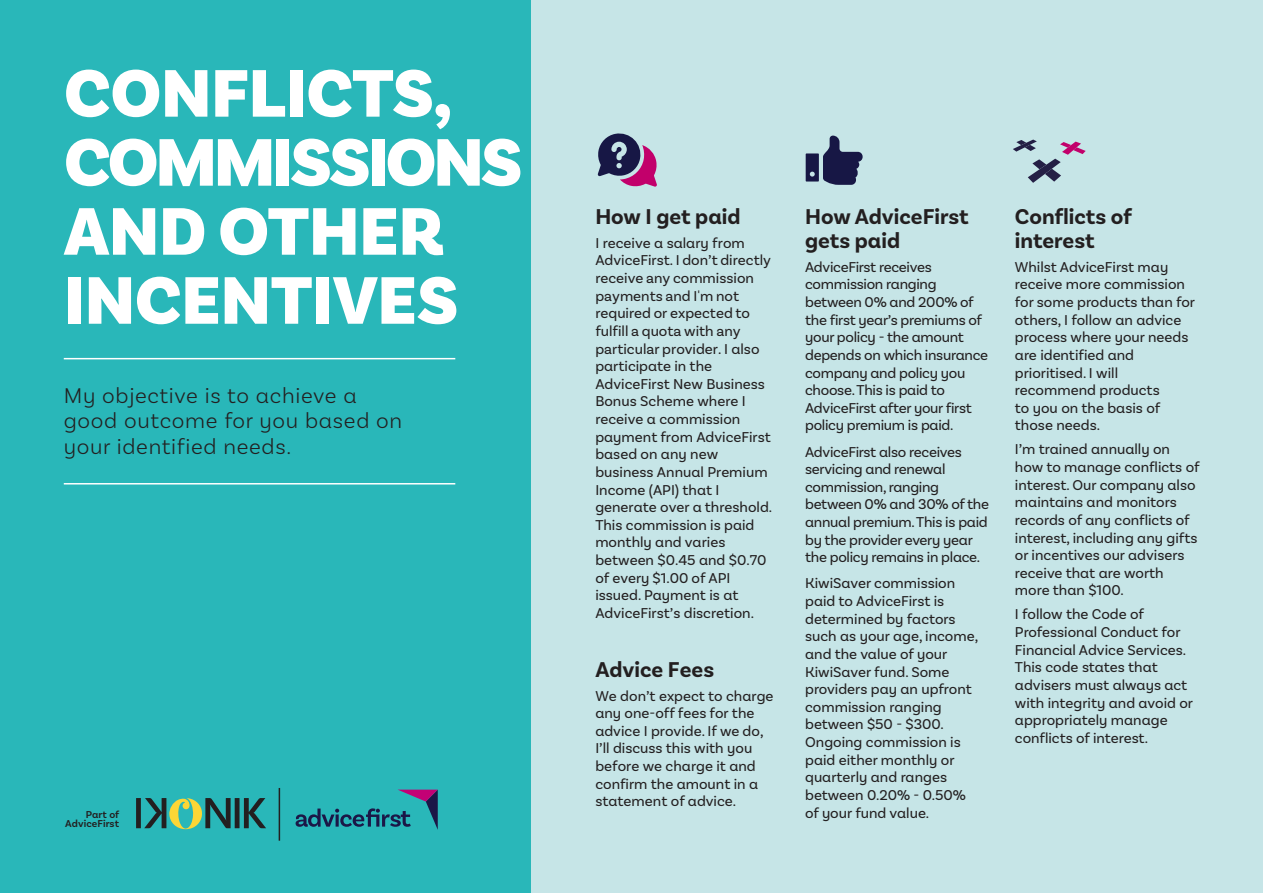
<style>
.page{position:relative;width:1263px;height:893px;background:#fff}
.page>*{position:absolute;margin:0;border:0;box-sizing:border-box;transform-origin:0 0}
.Tagline{font:900 70.5px/69px "Basic Sans Alt";color:#fff}
.Support_Text{font:300 22.5px/25.5px "Basic Sans Alt";letter-spacing:.03em;color:#231f20}
.heading_1_0{font:700 22.5px/24px "Basic Sans Alt";color:#231f20}
.Body_copy_1_1_0{font:700 22.5px "Basic Sans Alt";color:#231f20}
.Body_copy_1_1_0-2{font:15px/17.5px "Basic Sans Alt";color:#231f20}
.Support_Text-2{font:15px/17.5px "Basic Sans Alt";color:#231f20}
.Body_copy_1_1_0-3{font:15px/17.7px "Basic Sans Alt";letter-spacing:-.02em;color:#231f20}
.Support_Text-3{font:600 10.5px/9px "Basic Sans Alt";letter-spacing:.01em;color:#231f20;text-align:right}
.s1{font-family:"Basic Sans"}
</style>
<div class="page">
<div style="left:527px;top:0;width:736px;height:893px;background:#c6e5e7"></div>
<div style="left:0;top:0;width:531px;height:893px;background:#29b7b9"></div>
<svg style="left:597px;top:133px;width:60px;height:54px"></svg>
<svg style="left:806px;top:135px;width:57px;height:50px"></svg>
<svg style="left:136px;top:798px;width:130px;height:31px"></svg>
<svg style="left:296px;top:790px;width:142px;height:40px"></svg>
<hr style="left:279px;top:788px;width:1px;height:53px;background:#231f20">
<hr style="left:64px;top:358px;width:391px;height:1px;background:#fff">
<hr style="left:64px;top:483px;width:391px;height:1px;background:#fff">
<svg style="left:1013px;top:140px;width:73px;height:43px"></svg>
<p class="Tagline" style="left:64px;top:61px;width:460px">CONFLICTS,<br>COMMISSIONS<br>AND OTHER<br>INCENTIVES</p>
<p class="Support_Text" style="left:64px;top:382px;width:340px">My objective is to achieve a good outcome for you based on your identified needs.</p>
<p class="Support_Text-3" style="left:65px;top:810px;width:56px">Part of<br>AdviceFirst</p>
<p class="Body_copy_1_1_0" style="left:595px;top:203px;width:147px">How I get paid</p>
<p class="Body_copy_1_1_0-2" style="left:595px;top:234px;width:178px">I receive a salary from<br>AdviceFirst. <span class="s1">I don’t directly receive any commission payments and I'm not required or expected to fulfill a quota with any particular provider.</span> I also participate in the<br>AdviceFirst New Business<br>Bonus Scheme where I receive a commission payment from AdviceFirst based on any new business Annual Premium<br>Income (API) that I generate over a threshold.<br>This commission is paid monthly and varies between $0.45 and $0.70 of every $1.00 of API issued. Payment is at<br>AdviceFirst’s discretion.</p>
<p class="Body_copy_1_1_0" style="left:595px;top:655px;width:120px">Advice Fees</p>
<p class="Body_copy_1_1_0-2" style="left:595px;top:687px;width:180px">We don’t expect to charge any one-off fees for the advice I provide. If we do,<br>I’ll discuss this with you before we charge it and confirm the amount in a statement of advice.</p>
<p class="heading_1_0" style="left:805px;top:204px;width:165px">How AdviceFirst gets paid</p>
<p class="Body_copy_1_1_0-3" style="left:805px;top:258px;width:185px">AdviceFirst receives commission ranging between 0% and 200% of the first year’s premiums of your policy - the amount depends on which insurance company and policy you choose. This is paid to<br>AdviceFirst after your first policy premium is paid.</p>
<p class="Body_copy_1_1_0-3" style="left:805px;top:443px;width:185px">AdviceFirst also receives servicing and renewal commission, ranging between 0% and 30% of the annual premium. This is paid by the provider every year the policy remains in place.</p>
<p class="Body_copy_1_1_0-2" style="left:805px;top:574px;width:175px">KiwiSaver commission paid to AdviceFirst is determined by factors such as your age, income, and the value of your<br>KiwiSaver fund. Some providers pay an upfront commission ranging between $50 - $300.<br>Ongoing commission is paid either monthly or quarterly and ranges between 0.20% - 0.50% of your fund value.</p>
<p class="heading_1_0" style="left:1015px;top:204px;width:119px">Conflicts of interest</p>
<p class="Support_Text-2" style="left:1015px;top:258px;width:182px">Whilst AdviceFirst may receive more commission for some products than for others, I follow an advice process where your needs are identified and prioritised. I will recommend products<br>to you on the basis of those needs.</p>
<p class="Support_Text-2" style="left:1015px;top:440px;width:186px">I’m trained annually on how to manage conflicts of interest. Our company also maintains and monitors records of any conflicts of interest, including any gifts or incentives our advisers receive that are worth more than $100.</p>
<p class="Support_Text-2" style="left:1015px;top:605px;width:180px">I follow the Code of<br>Professional Conduct for<br>Financial Advice Services.<br>This code states that advisers must always act with integrity and avoid or appropriately manage conflicts of interest.</p>
</div>
